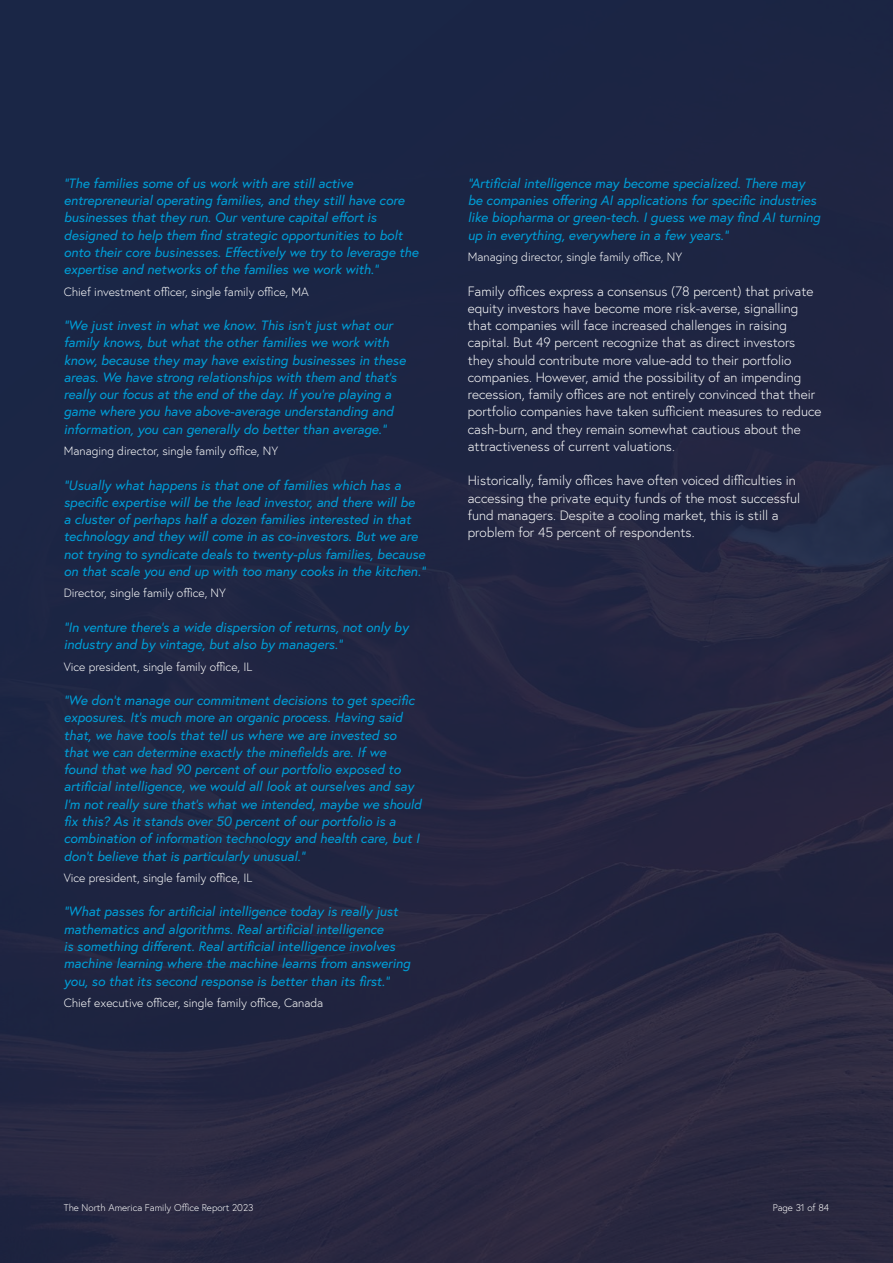
<style>
.page{position:relative;width:893px;height:1263px;background:#fff}
.page>*{position:absolute;margin:0;border:0;box-sizing:border-box;transform-origin:0 0}
.t1{font:italic 13.5px/17.2px "Europa";color:#009ed7}
.t2{font:300 13.5px/17.2px "Europa";color:#fff}
.t3{font:300 12px "Europa";color:#fff}
.t4{font:300 9.75px "Europa";color:#fff}
</style>
<div class="page">
<img style="left:0;top:0;width:893px;height:1263px">
<p class="t1" style="left:64px;top:174px;width:356px">“The families some of us work with are still active entrepreneurial operating families, and they still have core businesses that they run. Our venture capital effort is designed to help them find strategic opportunities to bolt onto their core businesses. Effectively we try to leverage the expertise and networks of the families we work with.”</p>
<p class="t3" style="left:64px;top:284px;width:247px">Chief investment officer, single family office, MA</p>
<p class="t1" style="left:64px;top:317px;width:343px">“We just invest in what we know. This isn’t just what our family knows, but what the other families we work with know, because they may have existing businesses in these areas. We have strong relationships with them and that’s really our focus at the end of the day. If you’re playing a game where you have above-average understanding and information, you can generally do better than average.”</p>
<p class="t3" style="left:64px;top:443px;width:216px">Managing director, single family office, NY</p>
<p class="t1" style="left:64px;top:476px;width:363px">“Usually what happens is that one of families which has a specific expertise will be the lead investor, and there will be<br>a cluster of perhaps half a dozen families interested in that technology and they will come in as co-investors. But we are not trying to syndicate deals to twenty-plus families, because on that scale you end up with too many cooks in the kitchen.”</p>
<p class="t3" style="left:64px;top:586px;width:164px">Director, single family office, NY</p>
<p class="t1" style="left:64px;top:618px;width:346px">“In venture there’s a wide dispersion of returns, not only by industry and by vintage, but also by managers.”</p>
<p class="t3" style="left:64px;top:659px;width:190px">Vice president, single family office, IL</p>
<p class="t1" style="left:64px;top:692px;width:359px">“We don’t manage our commitment decisions to get specific exposures. It’s much more an organic process. Having said that, we have tools that tell us where we are invested so that we can determine exactly the minefields are. If we found that we had 90 percent of our portfolio exposed to artificial intelligence, we would all look at ourselves and say I’m not really sure that’s what we intended, maybe we should fix this? As it stands over 50 percent of our portfolio is a combination of information technology and health care, but I don’t believe that is particularly unusual.”</p>
<p class="t3" style="left:64px;top:870px;width:190px">Vice president, single family office, IL</p>
<p class="t1" style="left:64px;top:903px;width:348px">“What passes for artificial intelligence today is really just mathematics and algorithms. Real artificial intelligence<br>is something different. Real artificial intelligence involves machine learning where the machine learns from answering you, so that its second response is better than its first.”</p>
<p class="t3" style="left:64px;top:995px;width:261px">Chief executive officer, single family office, Canada</p>
<p class="t1" style="left:468px;top:174px;width:354px">“Artificial intelligence may become specialized. There may be companies offering AI applications for specific industries like biopharma or green-tech. I guess we may find AI turning up in everything, everywhere in a few years.”</p>
<p class="t3" style="left:468px;top:249px;width:216px">Managing director, single family office, NY</p>
<p class="t2" style="left:468px;top:282px;width:355px">Family offices express a consensus (78 percent) that private equity investors have become more risk-averse, signalling that companies will face increased challenges in raising capital. But 49 percent recognize that as direct investors they should contribute more value-add to their portfolio companies. However, amid the possibility of an impending recession, family offices are not entirely convinced that their portfolio companies have taken sufficient measures to reduce cash-burn, and they remain somewhat cautious about the attractiveness of current valuations.</p>
<p class="t2" style="left:468px;top:472px;width:334px">Historically, family offices have often voiced difficulties in accessing the private equity funds of the most successful fund managers. Despite a cooling market, this is still a problem for 45 percent of respondents.</p>
<p class="t4" style="left:64px;top:1201px;width:191px">The North America Family Office Report 2023</p>
<p class="t4" style="left:773px;top:1201px;width:58px">Page 31 of 84</p>
</div>
